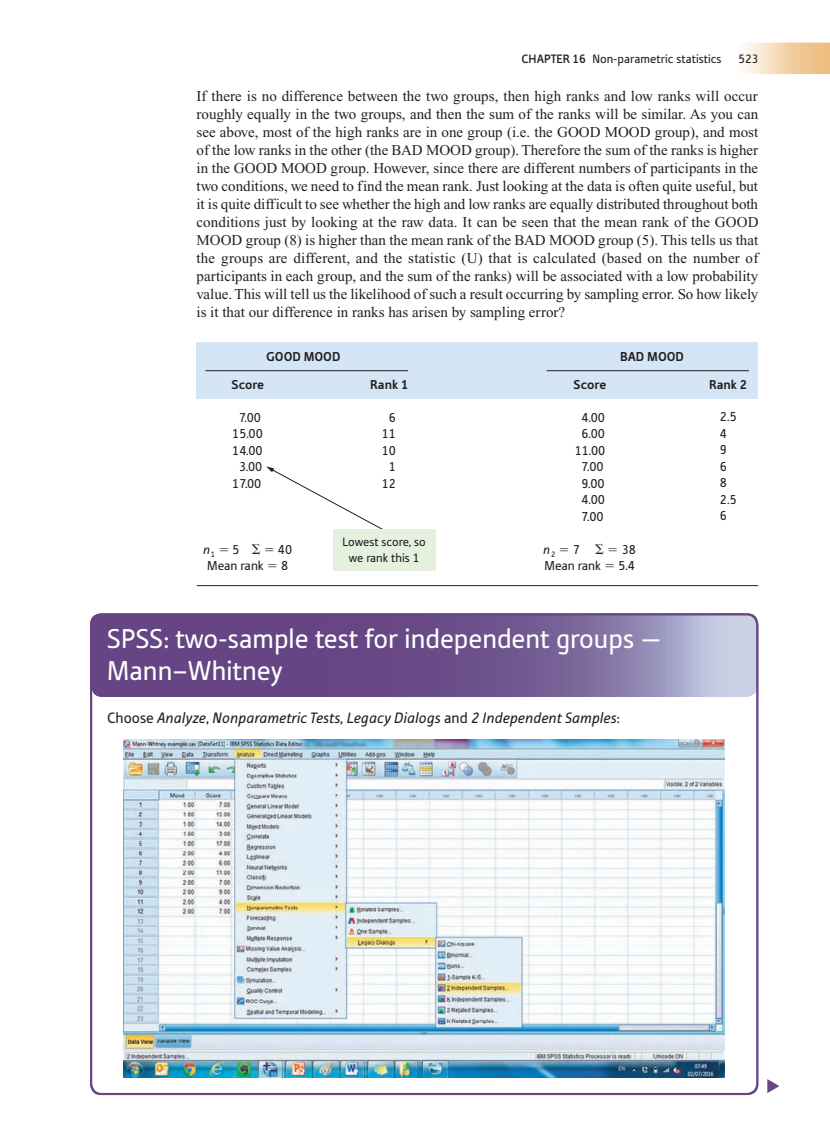
<style>
.page{position:relative;width:830px;height:1127px;background:#fff}
.page>*{position:absolute;margin:0;border:0;box-sizing:border-box;transform-origin:0 0}
.t1{font:28.5px/31.5px "Tabula ITC Pro";color:#fff}
.t2{font:italic 15.75px "Tabula ITC Pro";color:#231f20}
.t3{font:15px/18px "Times New Roman PS Pro";color:#231f20;text-align:justify}
.t4{font:13.5px/16.5px "Tabula ITC Pro";color:#231f20;text-align:center}
.t5{font:700 13.5px "Tabula ITC Pro";color:#231f20}
.t6{font:italic 13.5px "Tabula ITC Pro";color:#231f20}
.t7{font:12.75px/15.8px "Tabula ITC Pro";color:#231f20;text-align:center}
.s1{font-weight:500}
.s2{font-style:normal}
</style>
<div class="page">
<svg style="left:744px;top:42px;width:85px;height:32px;background:#f4d6b1"></svg>
<div style="left:197px;top:342px;width:560px;height:57px;background:#d4e5f5"></div>
<svg style="left:266px;top:466px;width:117px;height:63px"></svg>
<hr style="left:205px;top:370px;width:203px;height:1px;background:#231f20">
<hr style="left:546px;top:370px;width:202px;height:1px;background:#231f20">
<div style="left:333px;top:529px;width:102px;height:42px;background:#e4f1de"></div>
<hr style="left:197px;top:585px;width:561px;height:1px;background:#231f20">
<svg style="left:92px;top:614px;width:665px;height:83px;background:#786197"></svg>
<div style="left:90px;top:613px;width:668px;height:482px;border:2px solid #654583;border-radius:11px"></div>
<img style="left:123px;top:739px;width:601px;height:338px">
<svg style="left:767px;top:1079px;width:12px;height:14px"></svg>
<p class="t7" style="left:521px;top:52px;width:201px"><span class="s1">CHAPTER 16</span> Non-parametric statistics</p>
<p class="t7" style="left:738px;top:52px;width:21px">523</p>
<p class="t3" style="left:196px;top:87px;width:563px">If there is no difference between the two groups, then high ranks and low ranks will occur roughly equally in the two groups, and then the sum of the ranks will be similar. As you can see above, most of the high ranks are in one group (i.e. the GOOD MOOD group), and most of the low ranks in the other (the BAD MOOD group). Therefore the sum of the ranks is higher in the GOOD MOOD group. However, since there are different numbers of participants in the two conditions, we need to find the mean rank. Just looking at the data is often quite useful, but it is quite difficult to see whether the high and low ranks are equally distributed throughout both conditions just by looking at the raw data. It can be seen that the mean rank of the GOOD MOOD group (8) is higher than the mean rank of the BAD MOOD group (5). This tells us that the groups are different, and the statistic (U) that is calculated (based on the number of participants in each group, and the sum of the ranks) will be associated with a low probability value. This will tell us the likelihood of such a result occurring by sampling error. So how likely is it that our difference in ranks has arisen by sampling error?</p>
<p class="t5" style="left:266px;top:351px;width:76px">GOOD MOOD</p>
<p class="t5" style="left:231px;top:380px;width:34px">Score</p>
<p class="t5" style="left:370px;top:380px;width:40px">Rank 1</p>
<p class="t5" style="left:620px;top:351px;width:65px">BAD MOOD</p>
<p class="t5" style="left:573px;top:380px;width:34px">Score</p>
<p class="t5" style="left:708px;top:380px;width:40px">Rank 2</p>
<p class="t4" style="left:232px;top:410px;width:32px">7.00<br>15.00<br>14.00<br>3.00<br>17.00</p>
<p class="t4" style="left:574px;top:410px;width:32px">4.00<br>6.00<br>11.00<br>7.00<br>9.00<br>4.00<br>7.00</p>
<p class="t4" style="left:719px;top:410px;width:18px;text-align:left">2.5<br>4<br>9<br>6<br>8<br>2.5<br>6</p>
<p class="t4" style="left:381px;top:410px;width:16px">6<br>11<br>10<br>1<br>12</p>
<p class="t6" style="left:203px;top:544px;width:14px">n<sub>1</sub></p>
<p class="t4" style="left:232px;top:542px;width:9px">5</p>
<p class="t4" style="left:278px;top:542px;width:16px">40</p>
<p class="t4" style="left:207px;top:559px;width:58px">Mean rank</p>
<p class="t4" style="left:281px;top:559px;width:9px">8</p>
<p class="t7" style="left:342px;top:535px;width:85px">Lowest score, so we rank this 1</p>
<p class="t6" style="left:543px;top:544px;width:14px">n<sub>2</sub></p>
<p class="t4" style="left:573px;top:542px;width:9px">7</p>
<p class="t4" style="left:621px;top:542px;width:16px">38</p>
<p class="t4" style="left:544px;top:559px;width:58px">Mean rank</p>
<p class="t4" style="left:618px;top:559px;width:18px">5.4</p>
<h1 class="t1" style="left:107px;top:625px;width:555px">SPSS: two-sample test for independent groups —<br>Mann–Whitney</h1>
<p class="t2" style="left:107px;top:712px;width:514px"><span class="s2">Choose</span> Analyze<span class="s2">,</span> Nonparametric Tests<span class="s2">,</span> Legacy Dialogs <span class="s2">and</span> 2 Independent Samples<span class="s2">:</span></p>
</div>
